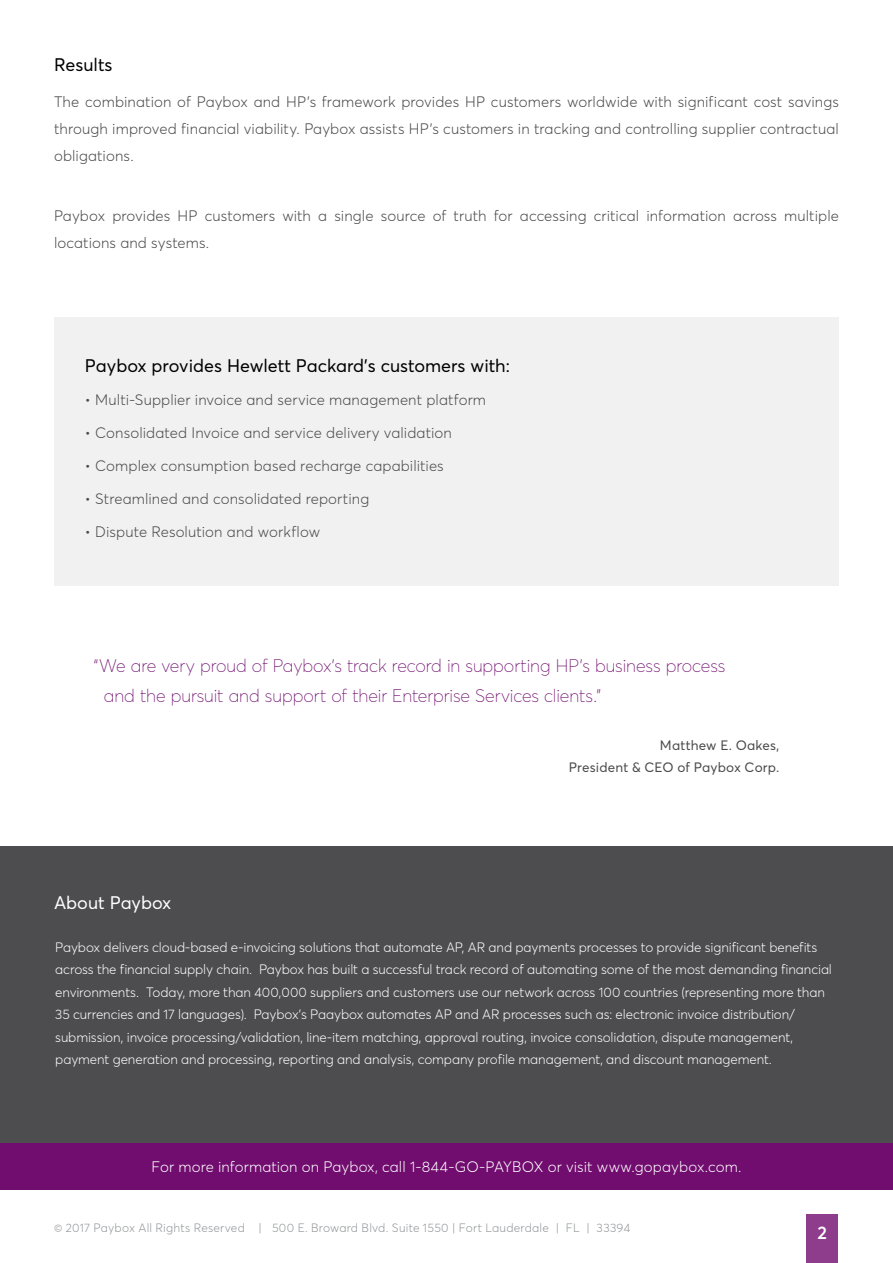
<style>
.page{position:relative;width:893px;height:1263px;background:#fff}
.page>*{position:absolute;margin:0;border:0;box-sizing:border-box;transform-origin:0 0}
.t1{font:100 18px/30px "Averta";letter-spacing:-.005em;color:#710d6f}
.t2{font:18px "Averta";color:#000}
.t3{font:18px "Averta";color:#fff}
.t4{font:600 18px "Averta";color:#fff}
.t5{font:300 15px/27px "Averta";letter-spacing:.005em;color:#4a4a4a;text-align:justify}
.t6{font:300 15px "Averta";letter-spacing:.005em;color:#fff}
.t7{font:300 13.5px/22.5px "Averta";letter-spacing:-.01em;color:#fff}
.t8{font:13.5px/22.5px "Averta";letter-spacing:.01em;color:#4a4a4a;text-align:right}
.t9{font:300 12px "Averta";letter-spacing:.02em;color:#939598}
</style>
<div class="page">
<div style="left:807px;top:1214px;width:31px;height:49px;background:#8e3d8c"></div>
<div style="left:54px;top:317px;width:785px;height:268px;background:#f1f1f2"></div>
<div style="left:0;top:846px;width:893px;height:301px;background:#4d4d4f"></div>
<div style="left:0;top:1143px;width:893px;height:47px;background:#710d6f"></div>
<h1 class="t2" style="left:54px;top:53px;width:60px">Results</h1>
<p class="t5" style="left:54px;top:88px;width:786px">The combination of Paybox and HP’s framework provides HP customers worldwide with significant cost savings through improved financial viability. Paybox assists HP’s customers in tracking and controlling supplier contractual obligations.</p>
<p class="t5" style="left:54px;top:202px;width:786px">Paybox provides HP customers with a single source of truth for accessing critical information across multiple locations and systems.</p>
<h1 class="t2" style="left:85px;top:355px;width:427px">Paybox provides Hewlett Packard’s customers with:</h1>
<p class="t5" style="left:85px;top:386px;width:403px">• Multi-Supplier invoice and service management platform</p>
<p class="t5" style="left:85px;top:419px;width:368px">• Consolidated Invoice and service delivery validation</p>
<p class="t5" style="left:85px;top:452px;width:360px">• Complex consumption based recharge capabilities</p>
<p class="t5" style="left:85px;top:485px;width:286px">• Streamlined and consolidated reporting</p>
<p class="t5" style="left:85px;top:518px;width:237px">• Dispute Resolution and workflow</p>
<h1 class="t1" style="left:104px;top:651px;width:623px;text-indent:-10px">“We are very proud of Paybox’s track record in supporting HP’s business process and the pursuit and support of their Enterprise Services clients.”</h1>
<p class="t8" style="left:569px;top:733px;width:212px">Matthew E. Oakes,<br>President &amp; CEO of Paybox Corp.</p>
<h1 class="t3" style="left:54px;top:891px;width:119px">About Paybox</h1>
<p class="t7" style="left:55px;top:936px;width:778px">Paybox delivers cloud-based e-invoicing solutions that automate AP, AR and payments processes to provide significant benefits across the financial supply chain. Paybox has built a successful track record of automating some of the most demanding financial environments. Today, more than 400,000 suppliers and customers use our network across 100 countries (representing more than 35 currencies and 17 languages). Paybox’s Paaybox automates AP and AR processes such as: electronic invoice distribution/ submission, invoice processing/validation, line-item matching, approval routing, invoice consolidation, dispute management, payment generation and processing, reporting and analysis, company profile management, and discount management.</p>
<p class="t6" style="left:152px;top:1157px;width:591px">For more information on Paybox, call 1-844-GO-PAYBOX or visit www.gopaybox.com.</p>
<p class="t9" style="left:54px;top:1221px;width:578px">© 2017 Paybox All Rights Reserved | 500 E. Broward Blvd. Suite 1550 | Fort Lauderdale | FL | 33394</p>
<h1 class="t4" style="left:818px;top:1222px;width:11px">2</h1>
</div>
